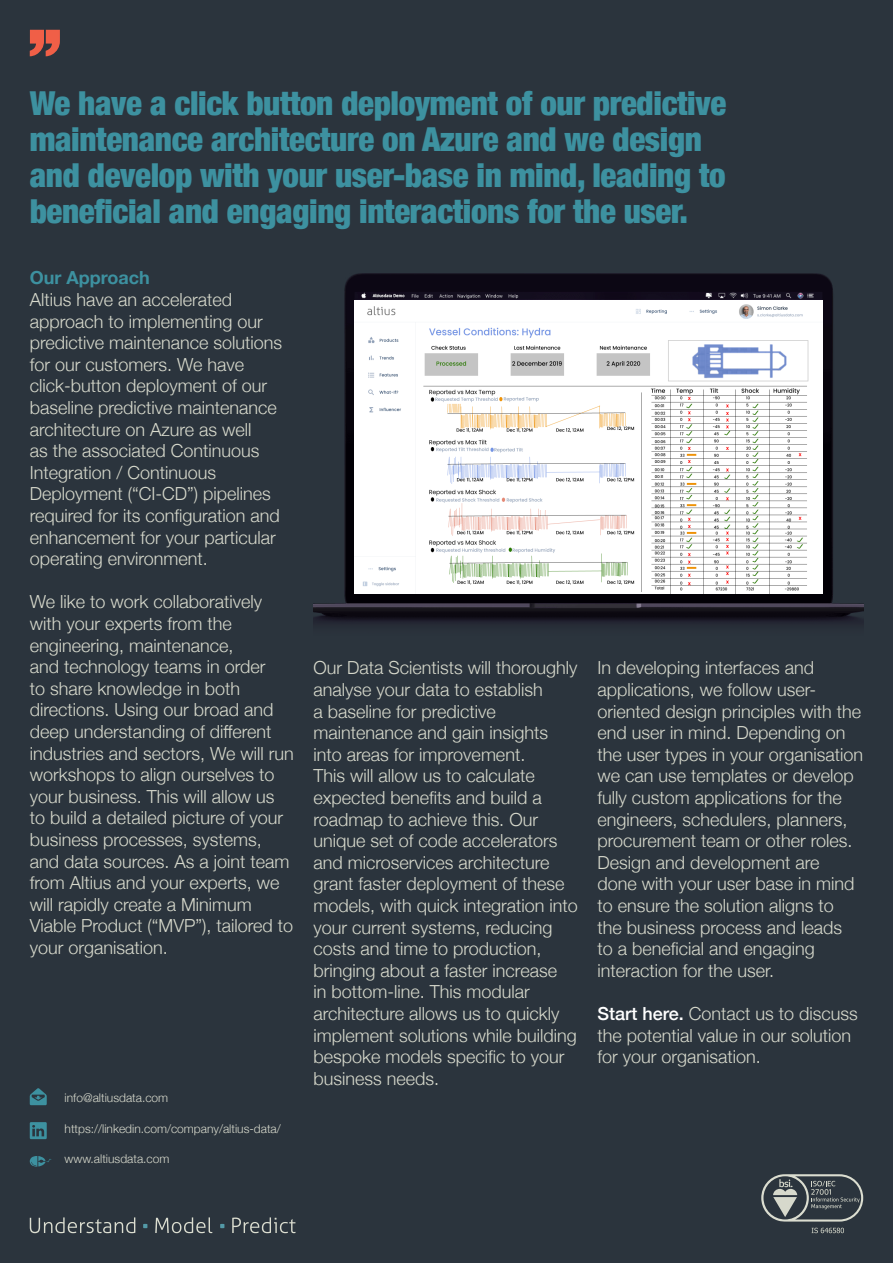
<style>
.page{position:relative;width:893px;height:1263px;background:#2b343d}
.page>*{position:absolute;margin:0;border:0;box-sizing:border-box;transform-origin:0 0}
.t1{font:900 condensed 33px/36px "Helvetica Neue";letter-spacing:-.01em;color:#3d91a0}
.t2{font:300 18px/21.6px "Helvetica Neue";color:#d7d9cc}
.t3{font:700 18px "Helvetica Neue";color:#3d91a0}
.t4{font:300 12px "Helvetica Neue";color:#d7d9cc}
.s1{font-weight:500;color:#fff}
</style>
<div class="page">
<svg style="left:30px;top:1217px;width:105px;height:16px"></svg>
<svg style="left:143px;top:1224px;width:4px;height:4px"></svg>
<svg style="left:220px;top:1224px;width:4px;height:4px"></svg>
<svg style="left:155px;top:1217px;width:57px;height:16px"></svg>
<svg style="left:232px;top:1217px;width:64px;height:16px"></svg>
<svg style="left:761px;top:1174px;width:102px;height:47px"></svg>
<svg style="left:812px;top:1228px;width:32px;height:5px"></svg>
<svg style="left:30px;top:1122px;width:17px;height:17px"></svg>
<svg style="left:32px;top:1125px;width:12px;height:11px"></svg>
<svg style="left:30px;top:1088px;width:17px;height:17px"></svg>
<svg style="left:30px;top:1156px;width:21px;height:10px"></svg>
<svg style="left:30px;top:30px;width:30px;height:26px"></svg>
<img style="left:314px;top:273px;width:549px;height:351px">
<img style="left:355px;top:300px;width:467px;height:293px">
<p class="t1" style="left:30px;top:83px;width:698px">We have a click button deployment of our predictive maintenance architecture on Azure and we design and develop with your user-base in mind, leading to beneficial and engaging interactions for the user.</p>
<p class="t3" style="left:30px;top:264px;width:122px">Our Approach</p>
<p class="t2" style="left:30px;top:287px;width:254px">Altius have an accelerated approach to implementing our predictive maintenance solutions for our customers. We have click-button deployment of our baseline predictive maintenance architecture on Azure as well<br>as the associated Continuous<br>Integration / Continuous<br>Deployment (“CI-CD”) pipelines required for its configuration and enhancement for your particular operating environment.</p>
<p class="t2" style="left:30px;top:590px;width:266px">We like to work collaboratively with your experts from the engineering, maintenance,<br>and technology teams in order<br>to share knowledge in both directions. Using our broad and deep understanding of different industries and sectors, We will run workshops to align ourselves to your business. This will allow us to build a detailed picture of your business processes, systems, and data sources. As a joint team from Altius and your experts, we will rapidly create a Minimum<br>Viable Product (“MVP”), tailored to your organisation.</p>
<p class="t4" style="left:65px;top:1087px;width:105px">info@altiusdata.com</p>
<p class="t4" style="left:65px;top:1119px;width:218px">https://linkedin.com/company/altius-data/</p>
<p class="t4" style="left:65px;top:1149px;width:106px">www.altiusdata.com</p>
<p class="t2" style="left:314px;top:656px;width:266px">Our Data Scientists will thoroughly analyse your data to establish<br>a baseline for predictive maintenance and gain insights into areas for improvement.<br>This will allow us to calculate expected benefits and build a roadmap to achieve this. Our unique set of code accelerators and microservices architecture grant faster deployment of these models, with quick integration into your current systems, reducing costs and time to production, bringing about a faster increase<br>in bottom-line. This modular architecture allows us to quickly implement solutions while building bespoke models specific to your business needs.</p>
<p class="t2" style="left:597px;top:656px;width:267px">In developing interfaces and applications, we follow user&shy;oriented design principles with the end user in mind. Depending on the user types in your organisation we can use templates or develop fully custom applications for the engineers, schedulers, planners, procurement team or other roles.<br>Design and development are done with your user base in mind to ensure the solution aligns to<br>the business process and leads<br>to a beneficial and engaging interaction for the user.</p>
<p class="t2" style="left:597px;top:1001px;width:262px"><span class="s1">Start here.</span> Contact us to discuss the potential value in our solution for your organisation.</p>
</div>
